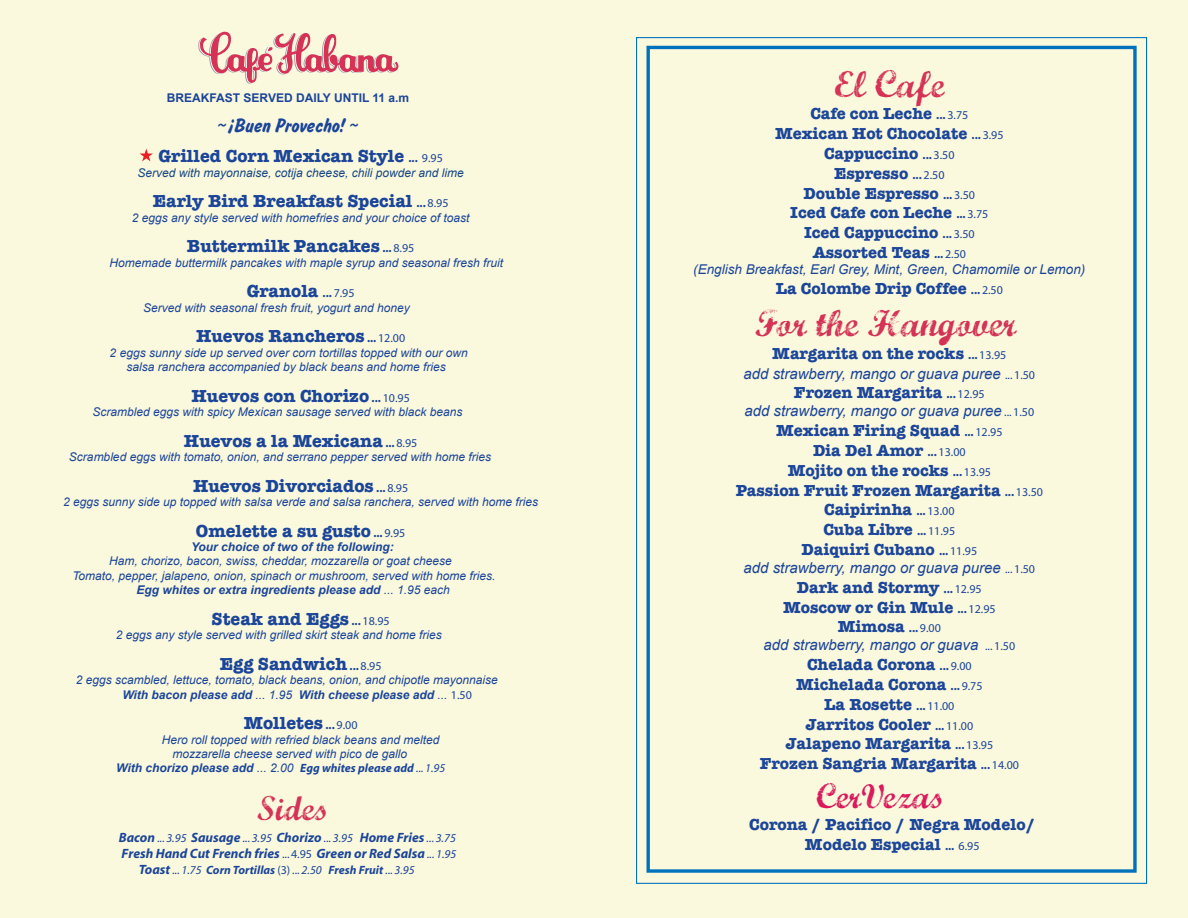
<style>
.page{position:relative;width:1188px;height:918px;background:#fff}
.page>*{position:absolute;margin:0;border:0;box-sizing:border-box;transform-origin:0 0}
.t1{font:37.5px "Marcelle Script";color:#d53255}
.t2{font:34.5px "Marcelle Script";color:#da185b}
.t3{font:34.5px "Marcelle Script";color:#d53255}
.t4{font:700 18px "American Typewriter";color:#1b4599}
.t5{font:18px "Salsbury";color:#1b4599}
.t6{font:700 16.5px/19.8px "American Typewriter";color:#1b4599;text-align:center}
.t7{font:italic 15px "Arial";color:#1b4599}
.t8{font:italic 700 13.5px/16.2px "Myriad";color:#1b4599}
.t9{font:italic 13.5px "Arial";color:#1b4599}
.t10{font:italic 12px/14.4px "Arial";color:#1b4599;text-align:center}
.t11{font:italic 700 12px "Arial";color:#1b4599}
.t12{font:italic 12px "Arial";color:#184884}
.t13{font:italic 700 12px "Myriad";color:#1b4599}
.t14{font:700 12px "Arial";color:#1b4599}
.s1{font-family:"Myriad";font-size:12px}
.s2{font-family:"Myriad";font-weight:400;font-size:12px}
.s3{font-weight:400}
.s4{font-weight:700}
.s5{font-family:"Myriad";font-style:normal}
.s6{font-family:"Myriad"}
.s7{font-family:"Myriad";font-weight:400}
.s8{font-weight:400;font-size:12px}
.s9{font-weight:400;font-style:normal;font-size:12px}
.s10{font-size:13.5px}
.s11{font-weight:400;font-style:normal}
.s12{font-family:"Myriad";font-style:normal;font-size:12px}
</style>
<div class="page">
<div style="left:0;top:0;width:594px;height:918px;background:#faf8dd"></div>
<div style="left:594px;top:0;width:594px;height:918px;background:#faf8dd"></div>
<svg style="left:198px;top:31px;width:201px;height:53px"></svg>
<div style="left:646px;top:46px;width:491px;height:827px;border:3px solid #0072bc"></div>
<svg style="left:140px;top:149px;width:13px;height:12px"></svg>
<p class="t14" style="left:167px;top:90px;width:244px">BREAKFAST SERVED DAILY UNTIL 11 a.m</p>
<h3 class="t5" style="left:216px;top:115px;width:142px">~ Buen Provecho! ~</h3>
<h3 class="t5" style="left:229px;top:112px;width:6px">¡</h3>
<h3 class="t4" style="left:158px;top:141px;width:286px">Grilled Corn Mexican Style <span class="s1">...</span> <span class="s2">9.95</span></h3>
<p class="t12" style="left:138px;top:165px;width:328px">Served with mayonnaise, cotija cheese, chili powder and lime</p>
<h3 class="t4" style="left:153px;top:186px;width:297px">Early Bird Breakfast Special <span class="s1">...</span> <span class="s2">8.95</span></h3>
<p class="t10" style="left:132px;top:210px;width:339px">2 eggs any style served with homefries and your choice of toast</p>
<h3 class="t4" style="left:187px;top:231px;width:229px">Buttermilk Pancakes <span class="s1">...</span> <span class="s2">8.95</span></h3>
<p class="t10" style="left:110px;top:255px;width:395px">Homemade buttermilk pancakes with maple syrup and seasonal fresh fruit</p>
<h3 class="t4" style="left:247px;top:276px;width:109px">Granola <span class="s1">...</span> <span class="s2">7.95</span></h3>
<p class="t10" style="left:143px;top:300px;width:268px">Served with seasonal fresh fruit, yogurt and honey</p>
<h3 class="t4" style="left:196px;top:321px;width:211px">Huevos Rancheros <span class="s1">...</span> <span class="s2">12.00</span></h3>
<p class="t10" style="left:110px;top:345px;width:360px">2 eggs sunny side up served over corn tortillas topped with our own salsa ranchera accompanied by black beans and home fries</p>
<h3 class="t4" style="left:192px;top:380px;width:220px">Huevos con Chorizo <span class="s1">...</span> <span class="s2">10.95</span></h3>
<p class="t10" style="left:92px;top:405px;width:372px">Scrambled eggs with spicy Mexican sausage served with black beans</p>
<h3 class="t4" style="left:184px;top:425px;width:235px">Huevos a la Mexicana <span class="s1">...</span> <span class="s2">8.95</span></h3>
<p class="t10" style="left:69px;top:450px;width:424px">Scrambled eggs with tomato, onion, and serrano pepper served with home fries</p>
<h3 class="t4" style="left:193px;top:470px;width:217px">Huevos Divorciados <span class="s1">...</span> <span class="s2">8.95</span></h3>
<p class="t10" style="left:63px;top:495px;width:476px">2 eggs sunny side up topped with salsa verde and salsa ranchera, served with home fries</p>
<h3 class="t4" style="left:196px;top:515px;width:211px">Omelette a su gusto <span class="s1">...</span> <span class="s2">9.95</span></h3>
<p class="t11" style="left:191px;top:539px;width:204px">Your choice of two of the following:</p>
<p class="t10" style="left:109px;top:554px;width:344px">Ham, chorizo, bacon, swiss, cheddar, mozzarella or goat cheese</p>
<p class="t10" style="left:72px;top:569px;width:425px">Tomato, pepper, jalapeno, onion, spinach or mushroom, served with home fries.</p>
<p class="t11" style="left:136px;top:582px;width:315px">Egg whites or extra ingredients please add <span class="s3">... 1.95 each</span></p>
<h3 class="t4" style="left:212px;top:603px;width:180px">Steak and Eggs <span class="s1">...</span> <span class="s2">18.95</span></h3>
<p class="t10" style="left:116px;top:628px;width:328px">2 eggs any style served with grilled skirt steak and home fries</p>
<h3 class="t4" style="left:220px;top:648px;width:163px">Egg Sandwich <span class="s1">...</span> <span class="s2">8.95</span></h3>
<p class="t10" style="left:122px;top:673px;width:377px;text-align:left;text-indent:-47px">2 eggs scambled, lettuce, tomato, black beans, onion, and chipotle mayonnaise<br><span class="s4">With bacon please add</span> ... 1.95 <span class="s4">With cheese please add</span> ... <span class="s5">1.50</span></p>
<h3 class="t4" style="left:244px;top:708px;width:115px">Molletes <span class="s1">...</span> <span class="s2">9.00</span></h3>
<p class="t10" style="left:162px;top:732px;width:279px">Hero roll topped with refried black beans and melted</p>
<p class="t10" style="left:172px;top:747px;width:236px">mozzarella cheese served with pico de gallo</p>
<p class="t11" style="left:116px;top:760px;width:331px">With chorizo please add <span class="s3">... 2.00</span> <span class="s6">Egg whites please add</span> <span class="s7">... 1.95</span></p>
<h2 class="t3" style="left:257px;top:784px;width:73px">Sides</h2>
<p class="t8" style="left:119px;top:829px;width:339px">Bacon <span class="s8">... 3.95</span> Sausage <span class="s8">... 3.95</span> Chorizo <span class="s8">... 3.95</span> Home Fries <span class="s8">... 3.75<br></span>Fresh Hand Cut French fries <span class="s9">... 4.95</span> Green or Red Salsa <span class="s8">... 1.95</span></p>
<p class="t13" style="left:139px;top:864px;width:277px"><span class="s10">Toast</span> <span class="s3">... 1.75</span> Corn Tortillas <span class="s11">(3)</span> <span class="s3">... 2.50</span> Fresh Fruit <span class="s3">... 3.95</span></p>
<h1 class="t1" style="left:834px;top:58px;width:112px">El Cafe</h1>
<h3 class="t6" style="left:775px;top:103px;width:230px">Cafe con Leche <span class="s1">...</span> <span class="s2">3.75<br></span>Mexican Hot Chocolate <span class="s1">...</span> <span class="s2">3.95<br></span>Cappuccino <span class="s1">...</span> <span class="s2">3.50<br></span>Espresso <span class="s1">...</span> <span class="s2">2.50<br></span>Double Espresso <span class="s1">...</span> <span class="s2">3.50<br></span>Iced Cafe con Leche <span class="s1">...</span> <span class="s2">3.75<br></span>Iced Cappuccino <span class="s1">...</span> <span class="s2">3.50<br></span>Assorted Teas <span class="s1">...</span> <span class="s2">2.50</span></h3>
<p class="t9" style="left:693px;top:261px;width:394px">(English Breakfast, Earl Grey, Mint, Green, Chamomile or Lemon)</p>
<h3 class="t6" style="left:776px;top:278px;width:229px">La Colombe Drip Coffee <span class="s1">...</span> <span class="s2">2.50</span></h3>
<h1 class="t1" style="left:755px;top:297px;width:263px">For the Hangover</h1>
<h3 class="t6" style="left:772px;top:343px;width:236px">Margarita on the rocks <span class="s1">...</span> <span class="s2">13.95</span></h3>
<p class="t7" style="left:744px;top:364px;width:293px">add strawberry, mango or guava puree <span class="s12">... 1.50</span></p>
<h3 class="t6" style="left:794px;top:382px;width:192px">Frozen Margarita <span class="s1">...</span> <span class="s2">12.95</span></h3>
<p class="t7" style="left:744px;top:401px;width:291px">add strawberry, mango or guava puree <span class="s12">... 1.50</span></p>
<h3 class="t6" style="left:736px;top:420px;width:309px">Mexican Firing Squad <span class="s1">...</span> <span class="s2">12.95<br></span>Dia Del Amor <span class="s1">...</span> <span class="s2">13.00<br></span>Mojito on the rocks <span class="s1">...</span> <span class="s2">13.95<br></span>Passion Fruit Frozen Margarita <span class="s1">...</span> <span class="s2">13.50<br></span>Caipirinha <span class="s1">...</span> <span class="s2">13.00<br></span>Cuba Libre <span class="s1">...</span> <span class="s2">11.95<br></span>Daiquiri Cubano <span class="s1">...</span> <span class="s2">11.95</span></h3>
<p class="t7" style="left:744px;top:558px;width:293px">add strawberry, mango or guava puree <span class="s12">... 1.50</span></p>
<h3 class="t6" style="left:783px;top:577px;width:214px">Dark and Stormy <span class="s1">...</span> <span class="s2">12.95<br></span>Moscow or Gin Mule <span class="s1">...</span> <span class="s2">12.95<br></span>Mimosa <span class="s1">...</span> <span class="s2">9.00</span></h3>
<p class="t7" style="left:764px;top:635px;width:253px">add strawberry, mango or guava <span class="s12">... 1.50</span></p>
<h3 class="t6" style="left:760px;top:654px;width:261px">Chelada Corona <span class="s1">...</span> <span class="s2">9.00<br></span>Michelada Corona <span class="s1">...</span> <span class="s2">9.75<br></span>La Rosette <span class="s1">...</span> <span class="s2">11.00<br></span>Jarritos Cooler <span class="s1">...</span> <span class="s2">11.00<br></span>Jalapeno Margarita <span class="s1">...</span> <span class="s2">13.95<br></span>Frozen Sangria Margarita <span class="s1">...</span> <span class="s2">14.00</span></h3>
<h2 class="t2" style="left:817px;top:772px;width:129px">CerVezas</h2>
<h3 class="t6" style="left:749px;top:814px;width:288px">Corona / Pacifico / Negra Modelo/<br>Modelo Especial <span class="s1">...</span> <span class="s2">6.95</span></h3>
</div>
